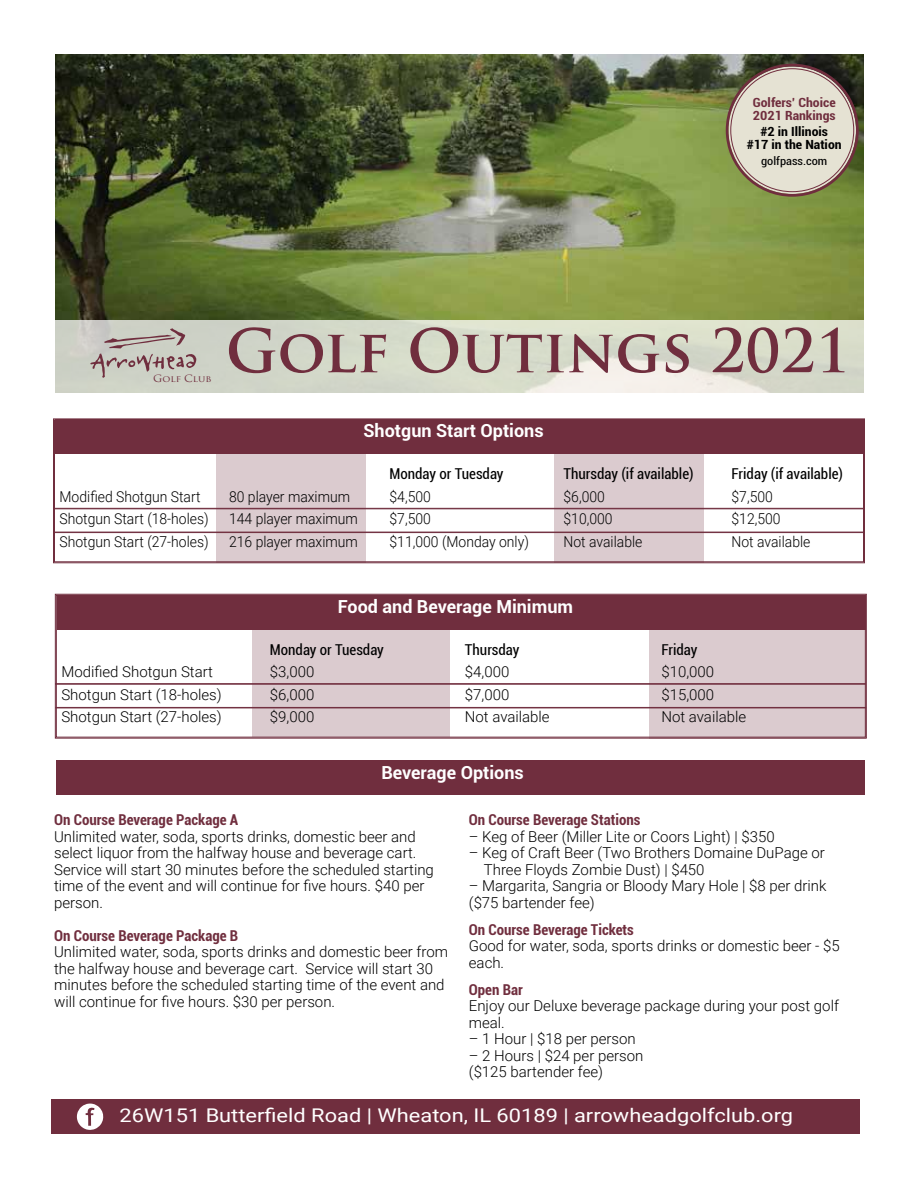
<style>
.page{position:relative;width:918px;height:1188px;background:#fff}
.page>*{position:absolute;margin:0;border:0;box-sizing:border-box;transform-origin:0 0}
.t1{font:700 58.5px "Trajan Pro";color:#702e3e}
.t2{font:18.9px "Roboto";color:#fff;scale:1.16 1}
.t3{font:700 18px "Roboto";color:#fff}
.t4{font:300 15px/16.5px "Roboto";color:#000}
.t5{font:300 15px "Roboto";color:#000;scale:.93 1}
.t6{font:700 condensed 15px "Roboto";color:#702e3e}
.t7{font:condensed 15px "Roboto";color:#000}
.t8{font:700 condensed 12.6px/12.6px "Roboto";color:#702e3e;scale:1.1 1}
.t9{font:700 condensed 12.6px/12.6px "Roboto";color:#000;text-align:center;scale:1.1 1}
.t10{font:condensed 11.4px "Roboto";color:#000;scale:1.1 1}
.t11{font:8.85px "Trajan Pro";letter-spacing:-.005em;color:#702e3e;scale:1.11 1}
.s1{font-size:9.75px}
</style>
<div class="page">
<img style="left:55px;top:54px;width:809px;height:266px">
<svg style="left:55px;top:320px;width:809px;height:72px;background:#d7dbcc"></svg>
<svg style="left:90px;top:328px;width:106px;height:50px;background:#beb7b1"></svg>
<svg style="left:53px;top:418px;width:812px;height:145px"></svg>
<div style="left:55px;top:419px;width:809px;height:35px;background:#702e3e"></div>
<hr style="left:53px;top:508px;width:811px;height:1px;background:#702e3e">
<hr style="left:53px;top:509px;width:811px;height:1px;background:#702e3e">
<hr style="left:54px;top:532px;width:810px;height:1px;background:#702e3e">
<svg style="left:55px;top:594px;width:812px;height:145px"></svg>
<div style="left:57px;top:595px;width:809px;height:34px;background:#702e3e"></div>
<hr style="left:55px;top:683px;width:811px;height:1px;background:#702e3e">
<hr style="left:55px;top:684px;width:811px;height:1px;background:#702e3e">
<hr style="left:55px;top:707px;width:811px;height:1px;background:#702e3e">
<hr style="left:55px;top:708px;width:811px;height:1px;background:#702e3e">
<div style="left:56px;top:760px;width:809px;height:34px;background:#702e3e"></div>
<div style="left:51px;top:1099px;width:809px;height:35px;background:#702e3e"></div>
<svg style="left:77px;top:1104px;width:26px;height:26px"></svg>
<div style="left:728px;top:66px;width:128px;height:128px;background:#e5e2d3;border-radius:50%"></div>
<div style="left:726px;top:64px;width:133px;height:133px;border:3px solid #702e3e;border-radius:50%"></div>
<p class="t8" style="left:753px;top:96px;width:77px">Golfers’ Choice<br>2021 Rankings</p>
<p class="t9" style="left:747px;top:125px;width:88px">#2 in Illinois<br>#17 in the Nation</p>
<p class="t10" style="left:761px;top:153px;width:62px">golfpass.com</p>
<p class="t11" style="left:153px;top:373px;width:54px"><span class="s1">G</span>olf <span class="s1">C</span>lub</p>
<h1 class="t1" style="left:226px;top:315px;width:626px">GOLF OUTINGS 2021</h1>
<p class="t3" style="left:364px;top:418px;width:182px">Shotgun Start Options</p>
<p class="t7" style="left:390px;top:464px;width:116px">Monday or Tuesday</p>
<p class="t7" style="left:564px;top:464px;width:132px">Thursday (if available)</p>
<p class="t7" style="left:732px;top:464px;width:113px">Friday (if available)</p>
<p class="t5" style="left:60px;top:486px;width:153px">Modified Shotgun Start</p>
<p class="t5" style="left:229px;top:486px;width:132px">80 player maximum</p>
<p class="t5" style="left:390px;top:486px;width:46px">$4,500</p>
<p class="t5" style="left:564px;top:486px;width:46px">$6,000</p>
<p class="t5" style="left:732px;top:486px;width:46px">$7,500</p>
<p class="t5" style="left:60px;top:509px;width:162px">Shotgun Start (18-holes)</p>
<p class="t5" style="left:229px;top:509px;width:140px">144 player maximum</p>
<p class="t5" style="left:390px;top:509px;width:46px">$7,500</p>
<p class="t5" style="left:564px;top:509px;width:54px">$10,000</p>
<p class="t5" style="left:732px;top:509px;width:54px">$12,500</p>
<p class="t5" style="left:60px;top:531px;width:162px">Shotgun Start (27-holes)</p>
<p class="t5" style="left:229px;top:531px;width:140px">216 player maximum</p>
<p class="t5" style="left:390px;top:531px;width:151px">$11,000 (Monday only)</p>
<p class="t5" style="left:564px;top:531px;width:86px">Not available</p>
<p class="t5" style="left:732px;top:531px;width:86px">Not available</p>
<p class="t3" style="left:338px;top:594px;width:237px">Food and Beverage Minimum</p>
<p class="t7" style="left:270px;top:639px;width:116px">Monday or Tuesday</p>
<p class="t7" style="left:465px;top:639px;width:56px">Thursday</p>
<p class="t7" style="left:661px;top:639px;width:38px">Friday</p>
<p class="t4" style="left:61px;top:663px;width:153px">Modified Shotgun Start</p>
<p class="t4" style="left:270px;top:663px;width:46px">$3,000</p>
<p class="t4" style="left:465px;top:663px;width:46px">$4,000</p>
<p class="t4" style="left:661px;top:663px;width:54px">$10,000</p>
<p class="t4" style="left:61px;top:686px;width:162px">Shotgun Start (18-holes)</p>
<p class="t4" style="left:270px;top:686px;width:46px">$6,000</p>
<p class="t4" style="left:465px;top:686px;width:46px">$7,000</p>
<p class="t4" style="left:661px;top:686px;width:54px">$15,000</p>
<p class="t4" style="left:61px;top:708px;width:162px">Shotgun Start (27-holes)</p>
<p class="t4" style="left:270px;top:708px;width:46px">$9,000</p>
<p class="t4" style="left:465px;top:708px;width:86px">Not available</p>
<p class="t4" style="left:661px;top:708px;width:86px">Not available</p>
<p class="t3" style="left:381px;top:760px;width:144px">Beverage Options</p>
<p class="t6" style="left:54px;top:809px;width:186px">On Course Beverage Package A</p>
<p class="t4" style="left:54px;top:828px;width:381px">Unlimited water, soda, sports drinks, domestic beer and select liquor from the halfway house and beverage cart.<br>Service will start 30 minutes before the scheduled starting time of the event and will continue for five hours. $40 per person.</p>
<p class="t6" style="left:54px;top:925px;width:186px">On Course Beverage Package B</p>
<p class="t4" style="left:54px;top:943px;width:396px">Unlimited water, soda, sports drinks and domestic beer from the halfway house and beverage cart. Service will start 30 minutes before the scheduled starting time of the event and will continue for five hours. $30 per person.</p>
<p class="t6" style="left:469px;top:809px;width:173px">On Course Beverage Stations</p>
<p class="t4" style="left:469px;top:828px;width:307px">– Keg of Beer (Miller Lite or Coors Light) | $350</p>
<p class="t4" style="left:484px;top:844px;width:342px;text-indent:-15px">– Keg of Craft Beer (Two Brothers Domaine DuPage or<br>Three Floyds Zombie Dust) | $450</p>
<p class="t4" style="left:469px;top:877px;width:359px">– Margarita, Sangria or Bloody Mary Hole | $8 per drink ($75 bartender fee)</p>
<p class="t6" style="left:469px;top:919px;width:166px">On Course Beverage Tickets</p>
<p class="t4" style="left:469px;top:937px;width:372px">Good for water, soda, sports drinks or domestic beer - $5 each.</p>
<p class="t6" style="left:469px;top:979px;width:56px">Open Bar</p>
<p class="t4" style="left:469px;top:997px;width:372px">Enjoy our Deluxe beverage package during your post golf meal.</p>
<p class="t4" style="left:469px;top:1030px;width:168px">– 1 Hour | $18 per person</p>
<p class="t4" style="left:469px;top:1047px;width:176px">– 2 Hours | $24 per person ($125 bartender fee)</p>
<p class="t2" style="left:120px;top:1102px;width:582px">26W151 Butterfield Road | Wheaton, IL 60189 | arrowheadgolfclub.org</p>
</div>
